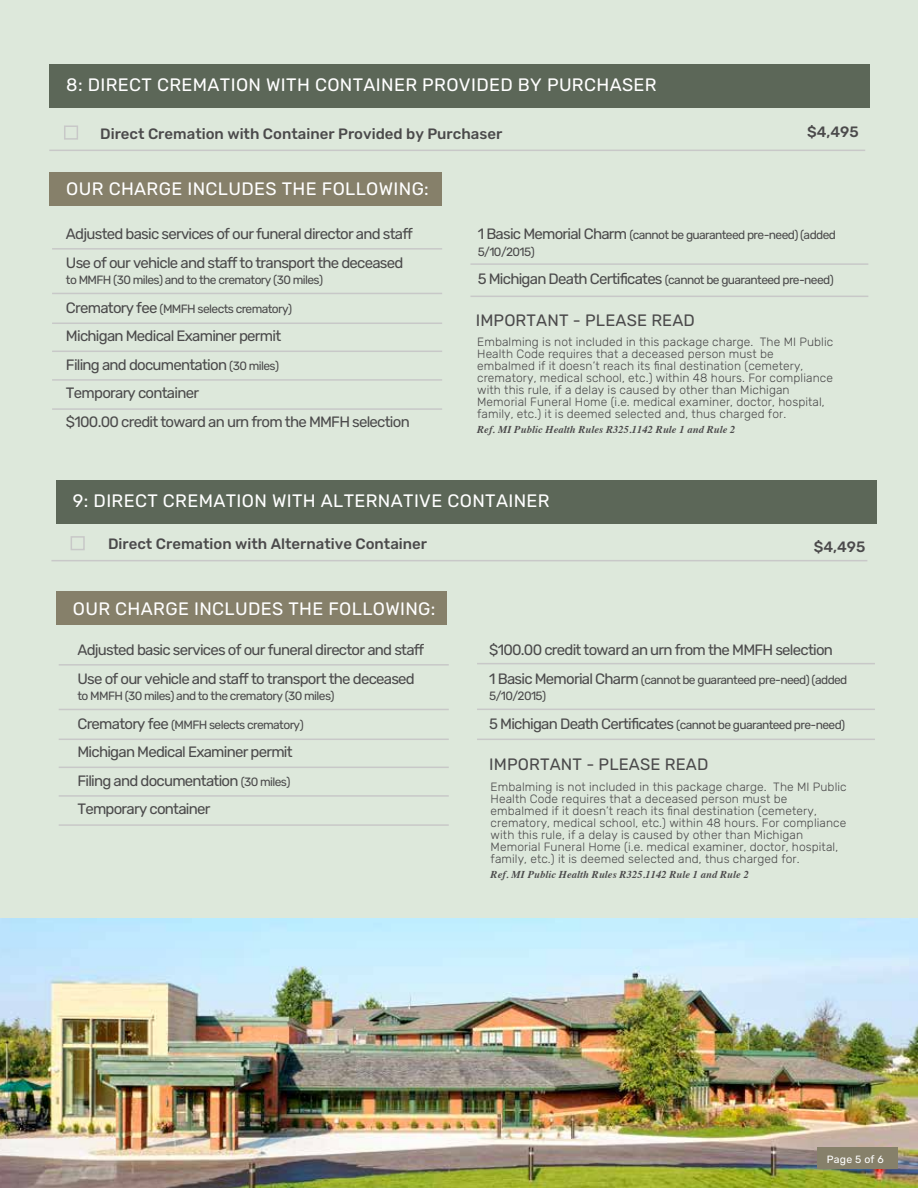
<style>
.page{position:relative;width:918px;height:1188px;background:#dde8db}
.page>*{position:absolute;margin:0;border:0;box-sizing:border-box;transform-origin:0 0}
.t1{font:18px "Rubik";letter-spacing:.02em;color:#fff}
.t2{font:16.5px "Rubik";letter-spacing:.01em;color:#4b4a4b}
.t3{font:15px/28.5px "Rubik";letter-spacing:-.05em;color:#4b4a4b}
.t4{font:500 15px "Rubik";color:#4b4a4b}
.t5{font:300 12px/12px "Rubik";letter-spacing:.01em;color:#4b4a4b}
.t6{font:12px/16.5px "Rubik";letter-spacing:-.05em;color:#4b4a4b}
.t7{font:italic 700 10.5px "Times";letter-spacing:.01em;color:#4b4a4b}
.t8{font:10.5px "Rubik";letter-spacing:.02em;color:#fff}
.s1{font-size:15px}
.s2{font-size:12px}
</style>
<div class="page">
<div style="left:49px;top:172px;width:393px;height:33px;background:#86806a"></div>
<hr style="left:52px;top:248px;width:390px;height:2px;background:#c8c8c8">
<hr style="left:52px;top:293px;width:390px;height:1px;background:#c8c8c8">
<hr style="left:52px;top:323px;width:390px;height:1px;background:#c8c8c8">
<hr style="left:52px;top:379px;width:390px;height:2px;background:#c8c8c8">
<hr style="left:52px;top:408px;width:390px;height:2px;background:#c8c8c8">
<hr style="left:52px;top:351px;width:390px;height:1px;background:#c8c8c8">
<hr style="left:470px;top:263px;width:398px;height:2px;background:#c8c8c8">
<hr style="left:470px;top:296px;width:398px;height:1px;background:#c8c8c8">
<div style="left:49px;top:64px;width:820px;height:43px;background:#5c6758"></div>
<div style="left:64px;top:125px;width:14px;height:15px;border:2px solid #c8c8c8"></div>
<div style="left:56px;top:591px;width:390px;height:33px;background:#86806a"></div>
<hr style="left:59px;top:664px;width:390px;height:2px;background:#c8c8c8">
<hr style="left:59px;top:709px;width:390px;height:1px;background:#c8c8c8">
<hr style="left:59px;top:739px;width:390px;height:1px;background:#c8c8c8">
<hr style="left:59px;top:795px;width:390px;height:2px;background:#c8c8c8">
<hr style="left:59px;top:824px;width:390px;height:2px;background:#c8c8c8">
<hr style="left:59px;top:767px;width:390px;height:1px;background:#c8c8c8">
<hr style="left:477px;top:663px;width:398px;height:1px;background:#c8c8c8">
<hr style="left:477px;top:709px;width:398px;height:1px;background:#c8c8c8">
<div style="left:56px;top:480px;width:820px;height:43px;background:#5c6758"></div>
<div style="left:71px;top:536px;width:14px;height:14px;border:2px solid #c8c8c8"></div>
<img style="left:0;top:918px;width:918px;height:270px">
<div style="left:817px;top:1147px;width:81px;height:22px;background:#86806a"></div>
<hr style="left:49px;top:150px;width:816px;height:1px;background:#c8c8c8">
<hr style="left:51px;top:560px;width:816px;height:1px;background:#c8c8c8">
<hr style="left:477px;top:739px;width:398px;height:1px;background:#c8c8c8">
<h1 class="t1" style="left:66px;top:75px;width:592px">8: DIRECT CREMATION WITH CONTAINER PROVIDED BY PURCHASER</h1>
<p class="t4" style="left:100px;top:125px;width:404px">Direct Cremation with Container Provided by Purchaser</p>
<p class="t4" style="left:807px;top:123px;width:53px">$4,495</p>
<h1 class="t1" style="left:66px;top:179px;width:364px">OUR CHARGE INCLUDES THE FOLLOWING:</h1>
<p class="t3" style="left:66px;top:220px;width:348px">Adjusted basic services of our funeral director and staff<br>Use of our vehicle and staff to transport the deceased</p>
<p class="t6" style="left:66px;top:272px;width:259px">to MMFH (30 miles) and to the crematory (30 miles)</p>
<p class="t6" style="left:66px;top:301px;width:228px"><span class="s1">Crematory fee</span> (MMFH selects crematory)</p>
<p class="t3" style="left:66px;top:322px;width:345px">Michigan Medical Examiner permit<br>Filing and documentation <span class="s2">(30 miles)<br></span>Temporary container<br>$100.00 credit toward an urn from the MMFH selection</p>
<p class="t6" style="left:478px;top:227px;width:360px"><span class="s1">1 Basic Memorial Charm</span> (cannot be guaranteed pre-need) (added<br>5/10/2015)</p>
<p class="t6" style="left:478px;top:272px;width:358px"><span class="s1">5 Michigan Death Certificates</span> (cannot be guaranteed pre-need)</p>
<h2 class="t2" style="left:476px;top:311px;width:221px">IMPORTANT - PLEASE READ</h2>
<p class="t5" style="left:477px;top:337px;width:358px">Embalming is not included in this package charge. The MI Public Health Code requires that a deceased person must be embalmed if it doesn’t reach its final destination (cemetery, crematory, medical school, etc.) within 48 hours. For compliance with this rule, if a delay is caused by other than Michigan Memorial Funeral Home (i.e. medical examiner, doctor, hospital, family, etc.) it is deemed selected and, thus charged for.</p>
<p class="t7" style="left:477px;top:420px;width:260px">Ref. MI Public Health Rules R325.1142 Rule 1 and Rule 2</p>
<h1 class="t1" style="left:73px;top:491px;width:478px">9: DIRECT CREMATION WITH ALTERNATIVE CONTAINER</h1>
<p class="t4" style="left:108px;top:535px;width:321px">Direct Cremation with Alternative Container</p>
<p class="t4" style="left:814px;top:538px;width:53px">$4,495</p>
<h1 class="t1" style="left:73px;top:598px;width:364px">OUR CHARGE INCLUDES THE FOLLOWING:</h1>
<p class="t3" style="left:77px;top:636px;width:348px">Adjusted basic services of our funeral director and staff<br>Use of our vehicle and staff to transport the deceased</p>
<p class="t6" style="left:77px;top:688px;width:259px">to MMFH (30 miles) and to the crematory (30 miles)</p>
<p class="t6" style="left:77px;top:717px;width:228px"><span class="s1">Crematory fee</span> (MMFH selects crematory)</p>
<p class="t3" style="left:77px;top:738px;width:217px">Michigan Medical Examiner permit<br>Filing and documentation <span class="s2">(30 miles)<br></span>Temporary container</p>
<p class="t3" style="left:489px;top:636px;width:345px">$100.00 credit toward an urn from the MMFH selection</p>
<p class="t6" style="left:489px;top:672px;width:360px"><span class="s1">1 Basic Memorial Charm</span> (cannot be guaranteed pre-need) (added<br>5/10/2015)</p>
<p class="t6" style="left:489px;top:717px;width:358px"><span class="s1">5 Michigan Death Certificates</span> (cannot be guaranteed pre-need)</p>
<h2 class="t2" style="left:489px;top:755px;width:221px">IMPORTANT - PLEASE READ</h2>
<p class="t5" style="left:491px;top:781px;width:358px">Embalming is not included in this package charge. The MI Public Health Code requires that a deceased person must be embalmed if it doesn’t reach its final destination (cemetery, crematory, medical school, etc.) within 48 hours. For compliance with this rule, if a delay is caused by other than Michigan Memorial Funeral Home (i.e. medical examiner, doctor, hospital, family, etc.) it is deemed selected and, thus charged for.</p>
<p class="t7" style="left:491px;top:864px;width:260px">Ref. MI Public Health Rules R325.1142 Rule 1 and Rule 2</p>
<p class="t8" style="left:827px;top:1154px;width:59px">Page 5 of 6</p>
</div>
